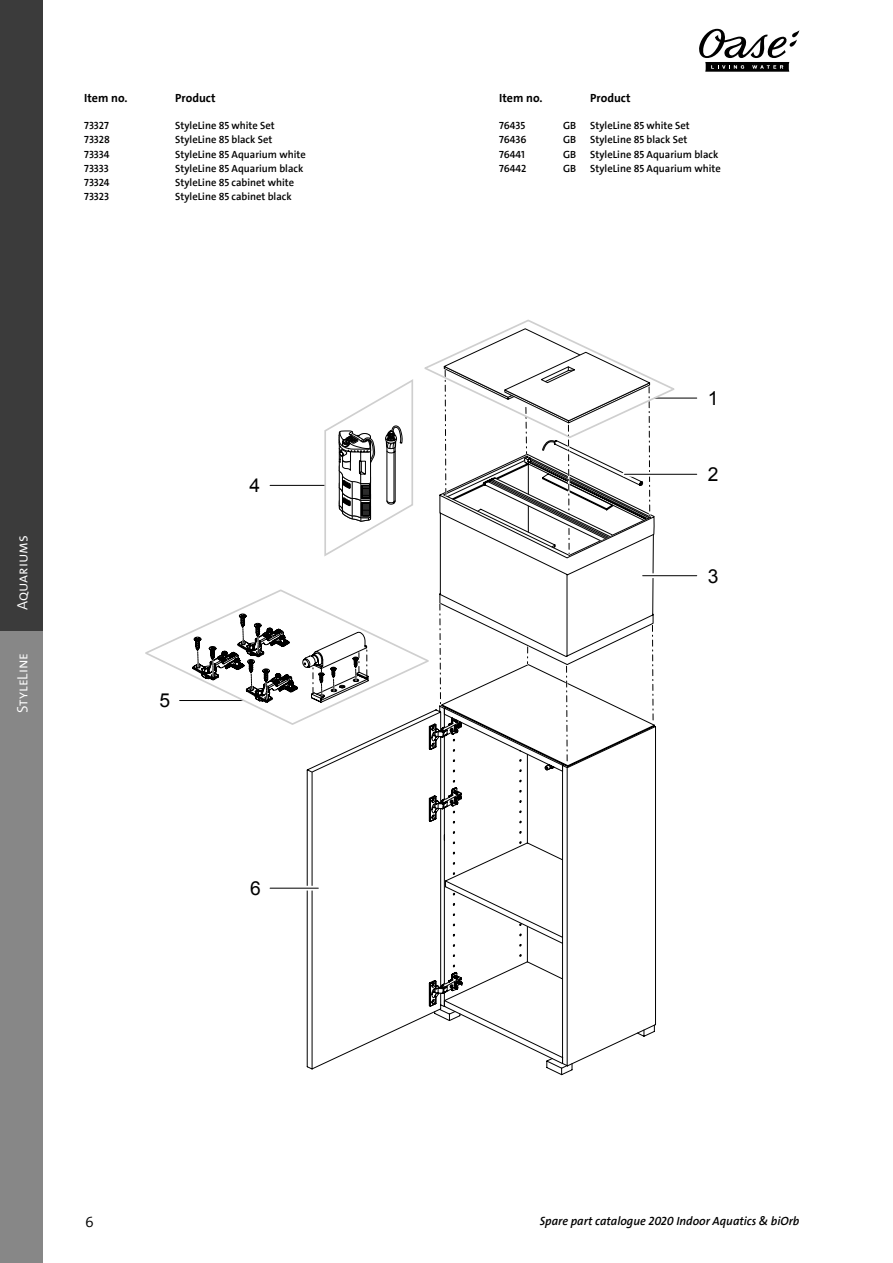
<style>
.page{position:relative;width:893px;height:1263px;background:#fff}
.page>*{position:absolute;margin:0;border:0;box-sizing:border-box;transform-origin:0 0}
.t1{font:19.2px "Arial";color:#000}
.t2{font:15px "The Sans LP4 Se Lig";color:#fff}
.t3{font:15px "The Sans LP4 Se Lig";color:#000}
.t4{font:12px "The Sans LP6 Se Bld IT";color:#000}
.t5{font:12px "The Sans LP7 Bld";color:#000}
.t6{font:10.5px "The Sans LP6 Se Bld";color:#000}
</style>
<div class="page">
<svg style="left:652px;top:396px;width:47px;height:4px"></svg>
<hr style="left:654px;top:398px;width:43px;height:1px;background:#000">
<svg style="left:307px;top:764px;width:349px;height:305px"></svg>
<svg style="left:622px;top:472px;width:77px;height:5px"></svg>
<hr style="left:624px;top:474px;width:73px;height:1px;background:#000">
<svg style="left:640px;top:573px;width:59px;height:5px"></svg>
<hr style="left:643px;top:575px;width:54px;height:1px;background:#000">
<svg style="left:145px;top:319px;width:533px;height:445px"></svg>
<svg style="left:268px;top:886px;width:53px;height:4px"></svg>
<hr style="left:270px;top:888px;width:48px;height:1px;background:#000">
<div style="left:0;top:0;width:43px;height:631px;background:#3b3b3b"></div>
<div style="left:0;top:631px;width:43px;height:632px;background:#878787"></div>
<svg style="left:699px;top:29px;width:100px;height:29px"></svg>
<div style="left:705px;top:62px;width:84px;height:10px;background:#000"></div>
<svg style="left:711px;top:65px;width:33px;height:4px"></svg>
<svg style="left:752px;top:65px;width:31px;height:4px"></svg>
<p class="t5" style="left:84px;top:91px;width:45px">Item no.</p>
<p class="t5" style="left:175px;top:91px;width:42px">Product</p>
<p class="t6" style="left:84px;top:119px;width:26px">73327</p>
<p class="t6" style="left:175px;top:119px;width:101px">StyleLine 85 white Set</p>
<p class="t6" style="left:84px;top:133px;width:27px">73328</p>
<p class="t6" style="left:175px;top:133px;width:99px">StyleLine 85 black Set</p>
<p class="t6" style="left:84px;top:147px;width:27px">73334</p>
<p class="t6" style="left:175px;top:147px;width:132px">StyleLine 85 Aquarium white</p>
<p class="t6" style="left:84px;top:161px;width:26px">73333</p>
<p class="t6" style="left:175px;top:161px;width:130px">StyleLine 85 Aquarium black</p>
<p class="t6" style="left:84px;top:176px;width:27px">73324</p>
<p class="t6" style="left:175px;top:176px;width:120px">StyleLine 85 cabinet white</p>
<p class="t6" style="left:84px;top:190px;width:26px">73323</p>
<p class="t6" style="left:175px;top:190px;width:118px">StyleLine 85 cabinet black</p>
<h2 class="t2" style="left:13px;top:610px;width:77px;rotate:-90deg">AQUARIUMS</h2>
<h2 class="t2" style="left:13px;top:713px;width:61px;rotate:-90deg">STYLELINE</h2>
<h1 class="t1" style="left:250px;top:473px;width:12px">4</h1>
<h1 class="t1" style="left:160px;top:688px;width:12px">5</h1>
<h1 class="t1" style="left:250px;top:876px;width:12px">6</h1>
<h2 class="t3" style="left:85px;top:1212px;width:10px">6</h2>
<p class="t5" style="left:499px;top:91px;width:45px">Item no.</p>
<p class="t5" style="left:590px;top:91px;width:42px">Product</p>
<p class="t6" style="left:499px;top:119px;width:28px">76435</p>
<p class="t6" style="left:563px;top:119px;width:15px">GB</p>
<p class="t6" style="left:590px;top:119px;width:101px">StyleLine 85 white Set</p>
<p class="t6" style="left:499px;top:133px;width:29px">76436</p>
<p class="t6" style="left:563px;top:133px;width:15px">GB</p>
<p class="t6" style="left:590px;top:133px;width:99px">StyleLine 85 black Set</p>
<p class="t6" style="left:499px;top:147px;width:27px">76441</p>
<p class="t6" style="left:563px;top:147px;width:15px">GB</p>
<p class="t6" style="left:590px;top:147px;width:130px">StyleLine 85 Aquarium black</p>
<p class="t6" style="left:499px;top:161px;width:29px">76442</p>
<p class="t6" style="left:563px;top:161px;width:15px">GB</p>
<p class="t6" style="left:590px;top:161px;width:132px">StyleLine 85 Aquarium white</p>
<h1 class="t1" style="left:708px;top:386px;width:12px">1</h1>
<h1 class="t1" style="left:708px;top:462px;width:12px">2</h1>
<h1 class="t1" style="left:708px;top:563px;width:12px">3</h1>
<p class="t4" style="left:540px;top:1213px;width:261px">Spare part catalogue 2020 Indoor Aquatics &amp; biOrb</p>
</div>
